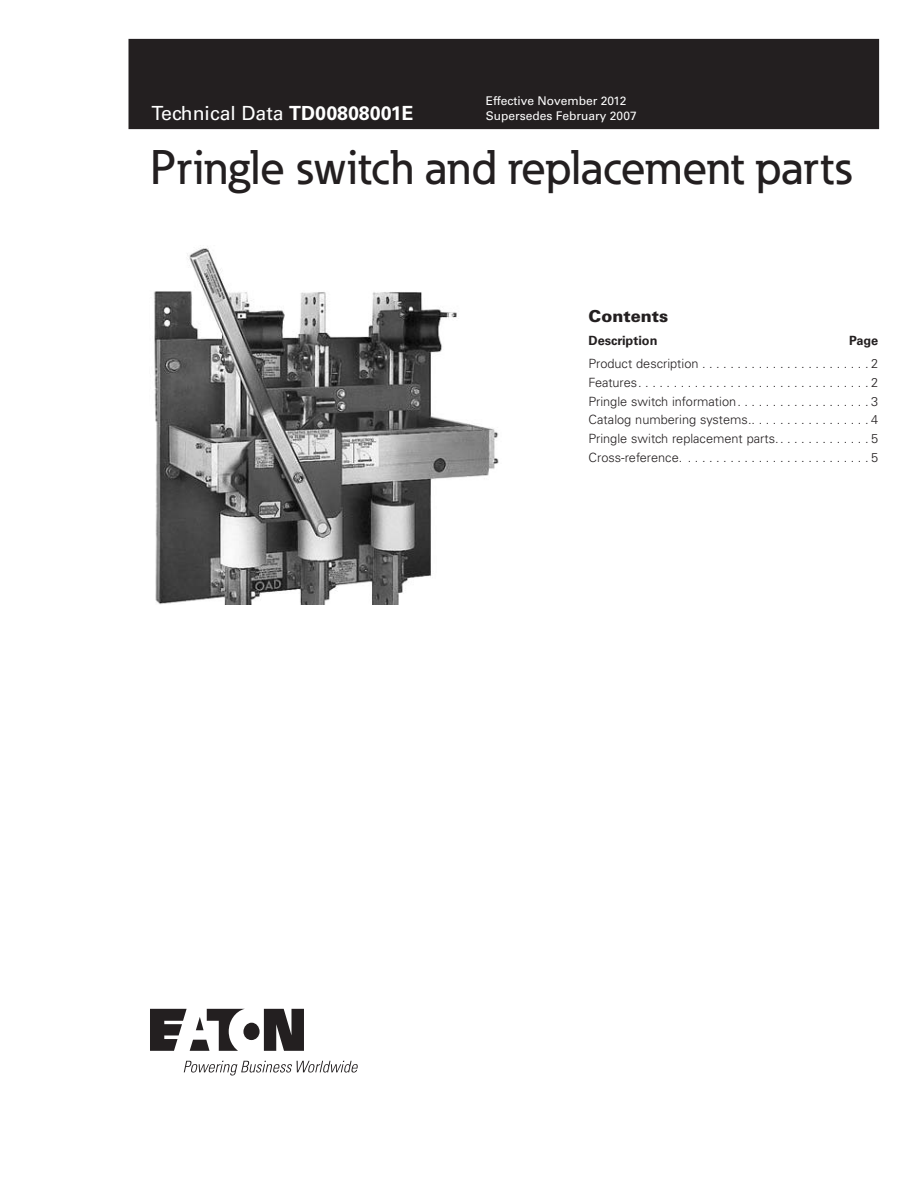
<style>
.page{position:relative;width:918px;height:1188px;background:#fff}
.page>*{position:absolute;margin:0;border:0;box-sizing:border-box;transform-origin:0 0}
.t1{font:500 48px "Eaton";color:#231f20}
.t2{font:19.5px "Univers LT Std";color:#fff}
.t3{font:900 16.5px "Univers LT Std";color:#231f20}
.t4{font:300 12.75px/18.8px "Univers LT Std";color:#231f20;text-align:justify}
.t5{font:700 12.75px "Univers LT Std";color:#231f20}
.t6{font:12px "Univers LT Std";color:#fff}
.s1{font-weight:700}
</style>
<div class="page">
<div style="left:129px;top:39px;width:750px;height:90px;background:#231f20"></div>
<svg style="left:150px;top:1009px;width:154px;height:42px"></svg>
<svg style="left:184px;top:1061px;width:174px;height:15px"></svg>
<img style="left:154px;top:246px;width:345px;height:359px">
<p class="t6" style="left:486px;top:94px;width:142px">Effective November 2012</p>
<h2 class="t2" style="left:152px;top:101px;width:264px">Technical Data <span class="s1">TD00808001E</span></h2>
<p class="t6" style="left:486px;top:109px;width:153px">Supersedes February 2007</p>
<h1 class="t1" style="left:150px;top:138px;width:703px">Pringle switch and replacement parts</h1>
<p class="t3" style="left:589px;top:305px;width:81px">Contents</p>
<p class="t5" style="left:589px;top:333px;width:70px">Description</p>
<p class="t5" style="left:849px;top:333px;width:30px">Page</p>
<p class="t4" style="left:589px;top:354px;width:291px">Product description . . . . . . . . . . . . . . . . . . . . . . . 2<br>Features . . . . . . . . . . . . . . . . . . . . . . . . . . . . . . . . 2<br>Pringle switch information . . . . . . . . . . . . . . . . . . 3<br>Catalog numbering systems. . . . . . . . . . . . . . . . . 4<br>Pringle switch replacement parts. . . . . . . . . . . . . 5<br>Cross-reference. . . . . . . . . . . . . . . . . . . . . . . . . . 5</p>
</div>
